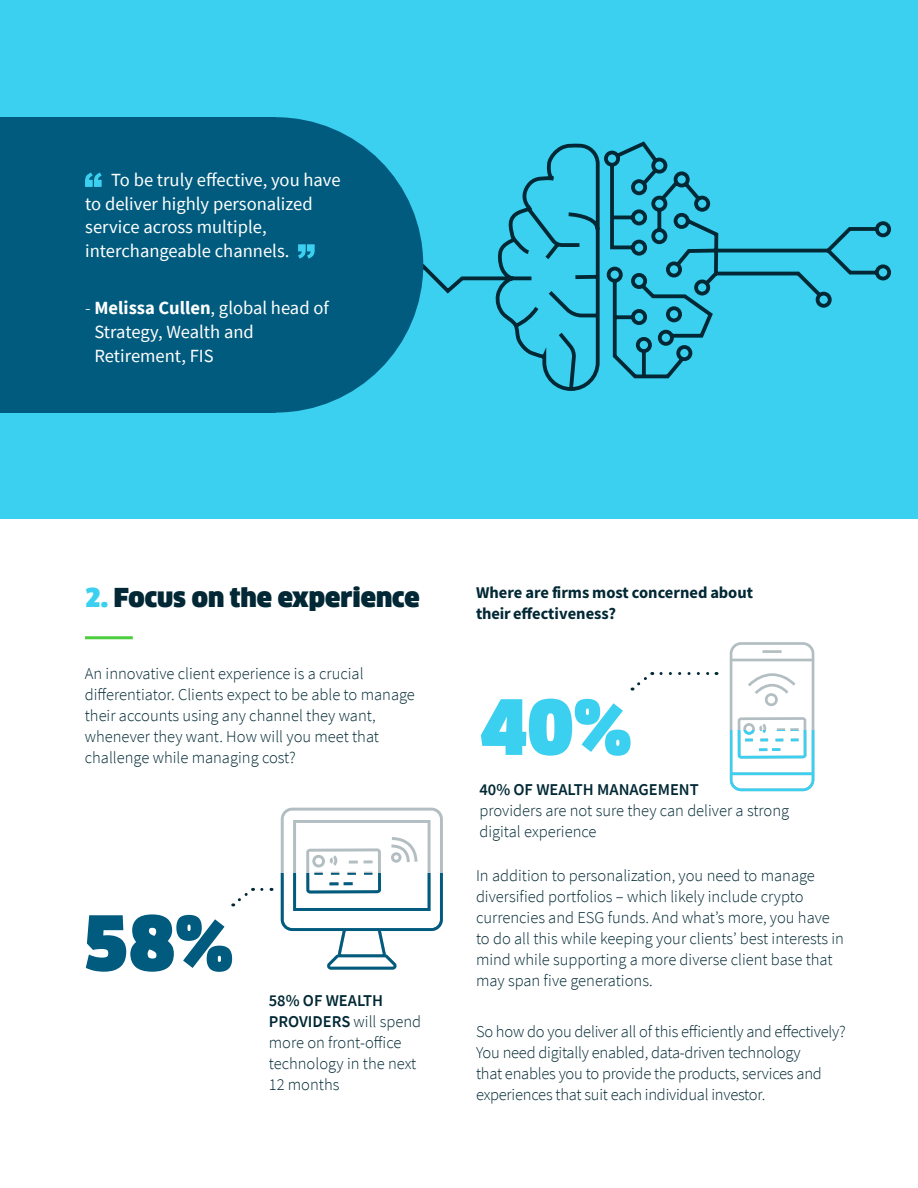
<style>
.page{position:relative;width:918px;height:1188px;background:#fff}
.page>*{position:absolute;margin:0;border:0;box-sizing:border-box;transform-origin:0 0}
.t1{font:900 74.25px "Clan Offc Pro";color:#015b7e}
.t2{font:900 74.25px "Clan Offc Pro";color:#3bcff0}
.t3{font:900 25.5px "Clan Offc Pro";color:#012834}
.t4{font:18.6px/23.7px "Source Sans Pro";color:#fff}
.t5{font:300 16.5px/21px "Source Sans Pro";color:#012834}
.t6{font:16.5px/21px "Source Sans Variable";color:#012834}
.t7{font:600 16.5px "Source Sans Pro";color:#012834}
.s1{font-weight:300}
.s2{font-weight:700}
.s3{color:#3bcff0}
.s4{font-weight:600}
</style>
<div class="page">
<div style="left:0;top:0;width:918px;height:519px;background:#3bcff0"></div>
<hr style="left:85px;top:636px;width:48px;height:3px;background:#4bcd3e">
<svg style="left:350px;top:140px;width:541px;height:253px"></svg>
<div style="left:0;top:117px;width:275px;height:296px;background:#015b7e"></div>
<div style="left:128px;top:117px;width:295px;height:296px;background:#015b7e;border-radius:50%"></div>
<svg style="left:85px;top:173px;width:17px;height:14px"></svg>
<svg style="left:298px;top:244px;width:17px;height:15px"></svg>
<svg style="left:233px;top:888px;width:21px;height:18px"></svg>
<svg style="left:262px;top:888px;width:10px;height:3px"></svg>
<svg style="left:281px;top:808px;width:162px;height:65px"></svg>
<svg style="left:281px;top:873px;width:162px;height:97px"></svg>
<svg style="left:632px;top:672px;width:21px;height:19px"></svg>
<svg style="left:661px;top:672px;width:56px;height:3px"></svg>
<svg style="left:730px;top:642px;width:84px;height:88px"></svg>
<svg style="left:730px;top:730px;width:84px;height:61px"></svg>
<p class="t4" style="left:85px;top:168px;width:257px;text-indent:26px">To be truly effective, you have to deliver highly personalized service across multiple, interchangeable channels.</p>
<p class="t4" style="left:95px;top:296px;width:236px;text-indent:-9px"><span class="s1">-</span> <span class="s2">Melissa Cullen</span>, global head of<br>Strategy, Wealth and<br>Retirement, FIS</p>
<h2 class="t3" style="left:85px;top:583px;width:336px"><span class="s3">2.</span> Focus on the experience</h2>
<p class="t6" style="left:476px;top:583px;width:279px">Where are firms most concerned about their effectiveness?</p>
<p class="t5" style="left:85px;top:663px;width:332px">An innovative client experience is a crucial differentiator. Clients expect to be able to manage their accounts using any channel they want, whenever they want. How will you meet that challenge while managing cost?</p>
<h1 class="t1" style="left:82px;top:900px;width:153px">58%</h1>
<p class="t5" style="left:269px;top:990px;width:154px"><span class="s4">58% OF WEALTH<br>PROVIDERS</span> will spend more on front-office technology in the next<br>12 months</p>
<h1 class="t2" style="left:480px;top:684px;width:153px">40%</h1>
<p class="t7" style="left:479px;top:778px;width:221px">40% OF WEALTH MANAGEMENT</p>
<p class="t5" style="left:479px;top:800px;width:311px">providers are not sure they can deliver a strong digital experience</p>
<p class="t5" style="left:476px;top:865px;width:370px">In addition to personalization, you need to manage diversified portfolios – which likely include crypto currencies and ESG funds. And what’s more, you have to do all this while keeping your clients’ best interests in mind while supporting a more diverse client base that may span five generations.</p>
<p class="t5" style="left:476px;top:1021px;width:371px">So how do you deliver all of this efficiently and effectively?<br>You need digitally enabled, data-driven technology<br>that enables you to provide the products, services and experiences that suit each individual investor.</p>
</div>
